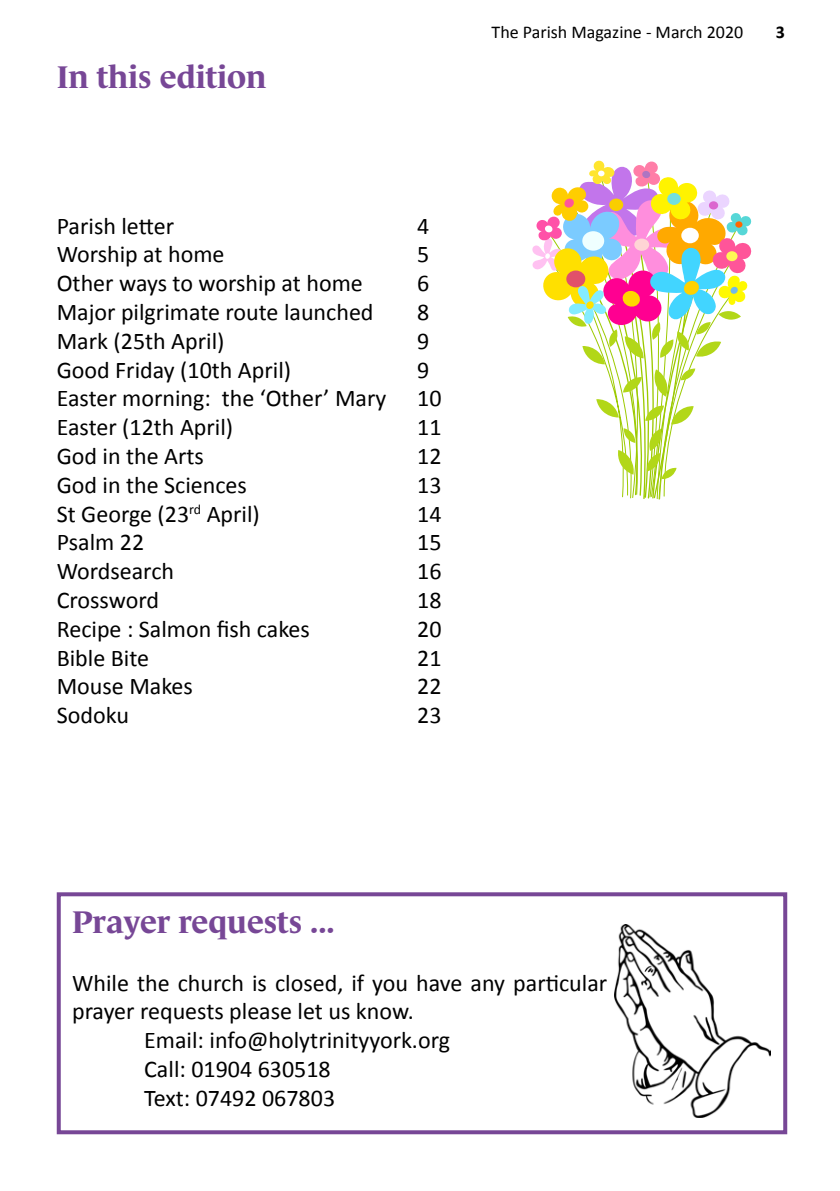
<style>
.page{position:relative;width:840px;height:1191px;background:#fff}
.page>*{position:absolute;margin:0;border:0;box-sizing:border-box;transform-origin:0 0}
.t1{font:700 32px "Le Monde Journal Std";color:#774796}
.t2{font:24px "Calibri";color:#000}
.t3{font:18px "Calibri";color:#000}
.t4{font:700 18px "Calibri";color:#000}
</style>
<div class="page">
<div style="left:57px;top:892px;width:729px;height:242px;border:4px solid #774796"></div>
<img style="left:614px;top:924px;width:155px;height:193px">
<svg style="left:532px;top:160px;width:219px;height:340px"></svg>
<h1 class="t1" style="left:57px;top:59px;width:211px">In this edition</h1>
<p class="t3" style="left:491px;top:19px;width:253px">The Parish Magazine - March 2020</p>
<p class="t4" style="left:775px;top:19px;width:11px">3</p>
<p class="t2" style="left:57px;top:209px;width:119px">Parish letter</p>
<p class="t2" style="left:417px;top:209px;width:14px">4</p>
<p class="t2" style="left:57px;top:238px;width:169px">Worship at home</p>
<p class="t2" style="left:417px;top:238px;width:14px">5</p>
<p class="t2" style="left:57px;top:266px;width:307px">Other ways to worship at home</p>
<p class="t2" style="left:417px;top:266px;width:14px">6</p>
<p class="t2" style="left:57px;top:295px;width:318px">Major pilgrimate route launched</p>
<p class="t2" style="left:417px;top:295px;width:14px">8</p>
<p class="t2" style="left:57px;top:324px;width:169px">Mark (25th April)</p>
<p class="t2" style="left:417px;top:324px;width:14px">9</p>
<p class="t2" style="left:57px;top:353px;width:236px">Good Friday (10th April)</p>
<p class="t2" style="left:417px;top:353px;width:14px">9</p>
<p class="t2" style="left:57px;top:382px;width:331px">Easter morning: the ‘Other’ Mary</p>
<p class="t2" style="left:417px;top:382px;width:26px">10</p>
<p class="t2" style="left:57px;top:410px;width:178px">Easter (12th April)</p>
<p class="t2" style="left:417px;top:410px;width:26px">11</p>
<p class="t2" style="left:57px;top:439px;width:149px">God in the Arts</p>
<p class="t2" style="left:417px;top:439px;width:26px">12</p>
<p class="t2" style="left:57px;top:468px;width:192px">God in the Sciences</p>
<p class="t2" style="left:417px;top:468px;width:26px">13</p>
<p class="t2" style="left:57px;top:497px;width:204px">St George (23<sup>rd</sup> April)</p>
<p class="t2" style="left:417px;top:497px;width:26px">14</p>
<p class="t2" style="left:57px;top:526px;width:89px">Psalm 22</p>
<p class="t2" style="left:417px;top:526px;width:26px">15</p>
<p class="t2" style="left:57px;top:554px;width:119px">Wordsearch</p>
<p class="t2" style="left:417px;top:554px;width:26px">16</p>
<p class="t2" style="left:57px;top:583px;width:104px">Crossword</p>
<p class="t2" style="left:417px;top:583px;width:26px">18</p>
<p class="t2" style="left:57px;top:612px;width:254px">Recipe : Salmon fish cakes</p>
<p class="t2" style="left:417px;top:612px;width:26px">20</p>
<p class="t2" style="left:57px;top:641px;width:94px">Bible Bite</p>
<p class="t2" style="left:417px;top:641px;width:26px">21</p>
<p class="t2" style="left:57px;top:670px;width:138px">Mouse Makes</p>
<p class="t2" style="left:417px;top:670px;width:26px">22</p>
<p class="t2" style="left:57px;top:698px;width:74px">Sodoku</p>
<p class="t2" style="left:417px;top:698px;width:26px">23</p>
<h1 class="t1" style="left:72px;top:904px;width:264px">Prayer requests ...</h1>
<p class="t2" style="left:72px;top:966px;width:536px">While the church is closed, if you have any particular</p>
<p class="t2" style="left:72px;top:994px;width:343px">prayer requests please let us know.</p>
<p class="t2" style="left:144px;top:1023px;width:307px">Email: info@holytrinityyork.org</p>
<p class="t2" style="left:144px;top:1052px;width:188px">Call: 01904 630518</p>
<p class="t2" style="left:144px;top:1081px;width:192px">Text: 07492 067803</p>
</div>
